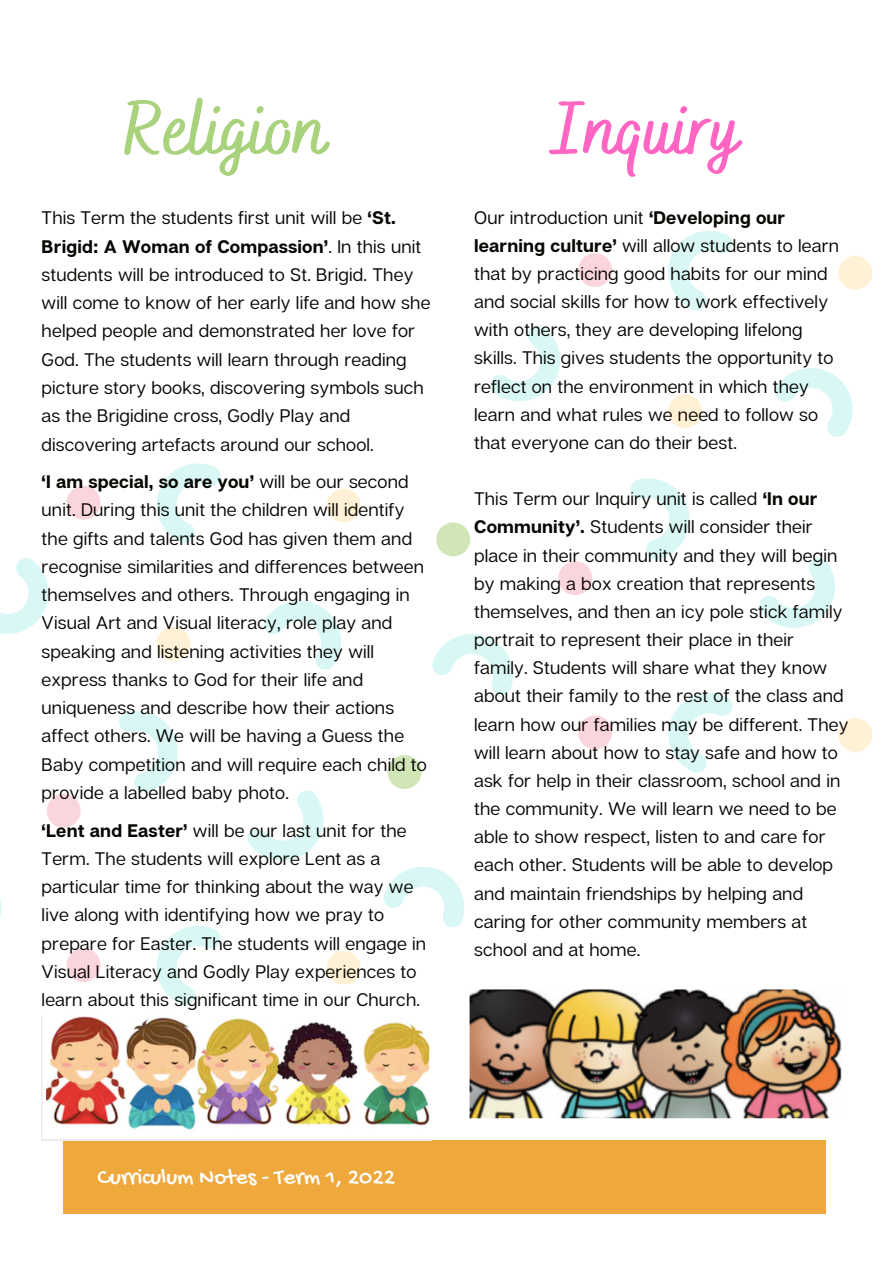
<style>
.page{position:relative;width:894px;height:1264px;background:#fff}
.page>*{position:absolute;margin:0;border:0;box-sizing:border-box;transform-origin:0 0}
.t1{font:700 75px "Bakerie Smooth";color:#a9d27c}
.t2{font:700 75px "Bakerie Smooth";color:#ff66c4}
.t3{font:23.25px "Gochi Hand";color:#fff}
.t4{font:18.15px/28.2px "Articulat CF";letter-spacing:.01em;color:#080602}
.s1{font-weight:700}
</style>
<div class="page">
<div style="left:47px;top:794px;width:34px;height:33px;background:#fad5de;border-radius:50%"></div>
<div style="left:66px;top:948px;width:34px;height:34px;background:#fad5de;border-radius:50%"></div>
<div style="left:66px;top:486px;width:34px;height:33px;background:#fad5de;border-radius:50%"></div>
<div style="left:387px;top:755px;width:34px;height:34px;background:#d0e6b7;border-radius:50%"></div>
<div style="left:156px;top:627px;width:34px;height:33px;background:#fff1d6;border-radius:50%"></div>
<div style="left:327px;top:950px;width:33px;height:34px;background:#fff1d6;border-radius:50%"></div>
<div style="left:327px;top:488px;width:33px;height:34px;background:#fff1d6;border-radius:50%"></div>
<svg style="left:0;top:558px;width:49px;height:76px"></svg>
<svg style="left:247px;top:790px;width:77px;height:71px"></svg>
<svg style="left:264px;top:601px;width:77px;height:69px"></svg>
<svg style="left:119px;top:711px;width:59px;height:81px"></svg>
<svg style="left:383px;top:867px;width:81px;height:61px"></svg>
<svg style="left:156px;top:926px;width:65px;height:79px"></svg>
<svg style="left:0;top:898px;width:2px;height:19px"></svg>
<svg style="left:156px;top:463px;width:65px;height:80px"></svg>
<div style="left:558px;top:561px;width:34px;height:34px;background:#fad5de;border-radius:50%"></div>
<div style="left:578px;top:715px;width:34px;height:34px;background:#fad5de;border-radius:50%"></div>
<div style="left:578px;top:253px;width:34px;height:34px;background:#fad5de;border-radius:50%"></div>
<div style="left:436px;top:522px;width:34px;height:34px;background:#d0e6b7;border-radius:50%"></div>
<div style="left:668px;top:394px;width:34px;height:34px;background:#fff1d6;border-radius:50%"></div>
<div style="left:838px;top:718px;width:34px;height:34px;background:#fff1d6;border-radius:50%"></div>
<div style="left:838px;top:256px;width:34px;height:34px;background:#fff1d6;border-radius:50%"></div>
<svg style="left:490px;top:325px;width:70px;height:76px"></svg>
<svg style="left:759px;top:558px;width:76px;height:70px"></svg>
<svg style="left:775px;top:368px;width:77px;height:69px"></svg>
<svg style="left:630px;top:478px;width:60px;height:82px"></svg>
<svg style="left:668px;top:693px;width:64px;height:79px"></svg>
<svg style="left:432px;top:634px;width:81px;height:61px"></svg>
<svg style="left:668px;top:231px;width:64px;height:80px"></svg>
<div style="left:778px;top:1140px;width:47px;height:73px;background:#eea83c"></div>
<div style="left:110px;top:1140px;width:668px;height:73px;background:#eea83c"></div>
<div style="left:63px;top:1140px;width:47px;height:73px;background:#eea83c"></div>
<img style="left:42px;top:1015px;width:389px;height:125px">
<img style="left:469px;top:989px;width:373px;height:130px">
<p class="t1" style="left:124px;top:85px;width:204px">Religion</p>
<p class="t4" style="left:42px;top:203px;width:390px">This Term the students first unit will be <span class="s1">‘St.<br>Brigid: A Woman of Compassion’</span>. In this unit students will be introduced to St. Brigid. They will come to know of her early life and how she helped people and demonstrated her love for God. The students will learn through reading picture story books, discovering symbols such as the Brigidine cross, Godly Play and discovering artefacts around our school.</p>
<p class="t4" style="left:42px;top:467px;width:387px"><span class="s1">‘I am special, so are you’</span> will be our second unit. During this unit the children will identify the gifts and talents God has given them and recognise similarities and differences between themselves and others. Through engaging in Visual Art and Visual literacy, role play and speaking and listening activities they will express thanks to God for their life and uniqueness and describe how their actions affect others. We will be having a Guess the Baby competition and will require each child to provide a labelled baby photo.</p>
<p class="t4" style="left:42px;top:815px;width:386px"><span class="s1">‘Lent and Easter’</span> will be our last unit for the Term. The students will explore Lent as a particular time for thinking about the way we live along with identifying how we pray to prepare for Easter. The students will engage in Visual Literacy and Godly Play experiences to learn about this significant time in our Church.</p>
<p class="t2" style="left:552px;top:85px;width:188px">Inquiry</p>
<p class="t4" style="left:474px;top:203px;width:366px">Our introduction unit <span class="s1">‘Developing our learning culture’</span> will allow students to learn that by practicing good habits for our mind and social skills for how to work effectively with others, they are developing lifelong skills. This gives students the opportunity to reflect on the environment in which they learn and what rules we need to follow so that everyone can do their best.</p>
<p class="t4" style="left:474px;top:484px;width:376px">This Term our Inquiry unit is called <span class="s1">‘In our Community’.</span> Students will consider their place in their community and they will begin by making a box creation that represents themselves, and then an icy pole stick family portrait to represent their place in their family. Students will share what they know about their family to the rest of the class and learn how our families may be different. They will learn about how to stay safe and how to ask for help in their classroom, school and in the community. We will learn we need to be able to show respect, listen to and care for each other. Students will be able to develop and maintain friendships by helping and caring for other community members at school and at home.</p>
<p class="t3" style="left:98px;top:1165px;width:299px">Curriculum Notes - Term 1, 2022</p>
</div>
